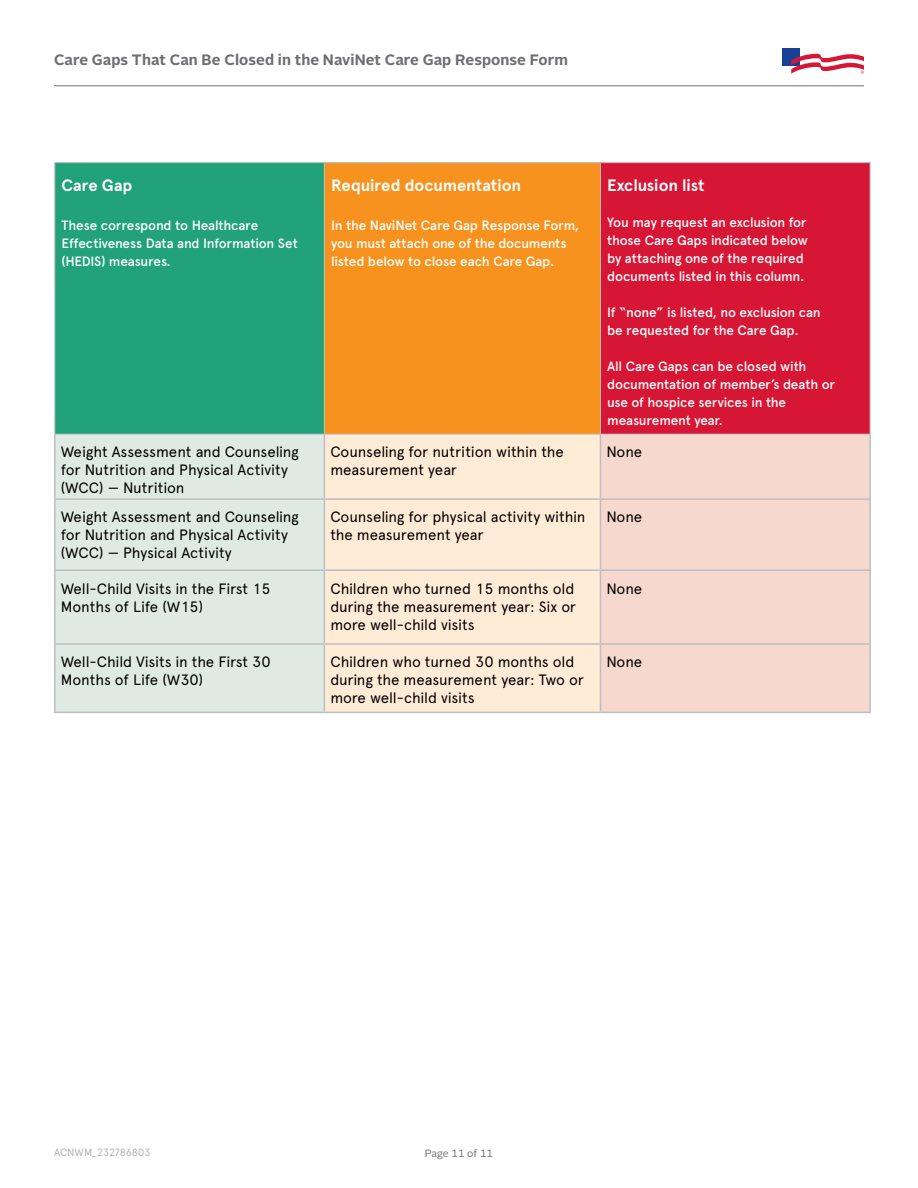
<style>
.page{position:relative;width:918px;height:1188px;background:#fff}
.page>*{position:absolute;margin:0;border:0;box-sizing:border-box;transform-origin:0 0}
.t1{font:700 16.5px "Apercu Pro";letter-spacing:-.005em;color:#fff}
.Body_Copy{font:15px/18px "Apercu Pro";letter-spacing:-.01em;color:#000}
.t2{font:700 15px "Alright Sans";letter-spacing:.005em;color:#6d6e71}
.t3{font:500 13.5px/18px "Apercu Pro";letter-spacing:-.015em;color:#fff}
.t4{font:10.5px "Apercu Pro";letter-spacing:-.01em;color:#b1b4b6}
.t5{font:10.5px "Alright Sans";color:#6d6e71}
</style>
<div class="page">
<hr style="left:54px;top:86px;width:810px;height:1px;background:#6d6e71">
<div style="left:783px;top:48px;width:17px;height:17px;background:#1a4095"></div>
<svg style="left:791px;top:54px;width:73px;height:20px"></svg>
<div style="left:55px;top:163px;width:269px;height:271px;background:#22a27a"></div>
<div style="left:324px;top:163px;width:276px;height:271px;background:#f7921e"></div>
<div style="left:600px;top:163px;width:270px;height:271px;background:#d71635"></div>
<div style="left:56px;top:435px;width:268px;height:277px;background:#deeae3"></div>
<div style="left:325px;top:435px;width:275px;height:277px;background:#ffebd6"></div>
<div style="left:601px;top:435px;width:268px;height:277px;background:#f7d8cf"></div>
<hr style="left:54px;top:435px;width:2px;height:63px;background:#bcbec0">
<hr style="left:324px;top:435px;width:1px;height:63px;background:#bcbec0">
<hr style="left:600px;top:435px;width:1px;height:63px;background:#bcbec0">
<hr style="left:869px;top:435px;width:2px;height:63px;background:#bcbec0">
<hr style="left:54px;top:498px;width:270px;height:2px;background:#bcbec0">
<hr style="left:54px;top:500px;width:2px;height:69px;background:#bcbec0">
<hr style="left:324px;top:498px;width:276px;height:2px;background:#bcbec0">
<hr style="left:324px;top:500px;width:1px;height:69px;background:#bcbec0">
<hr style="left:600px;top:498px;width:271px;height:2px;background:#bcbec0">
<hr style="left:600px;top:500px;width:1px;height:69px;background:#bcbec0">
<hr style="left:869px;top:500px;width:2px;height:69px;background:#bcbec0">
<hr style="left:54px;top:569px;width:270px;height:2px;background:#bcbec0">
<hr style="left:54px;top:571px;width:2px;height:72px;background:#bcbec0">
<hr style="left:324px;top:569px;width:276px;height:2px;background:#bcbec0">
<hr style="left:324px;top:571px;width:1px;height:72px;background:#bcbec0">
<hr style="left:600px;top:569px;width:271px;height:2px;background:#bcbec0">
<hr style="left:600px;top:571px;width:1px;height:72px;background:#bcbec0">
<hr style="left:869px;top:571px;width:2px;height:72px;background:#bcbec0">
<hr style="left:54px;top:643px;width:270px;height:2px;background:#bcbec0">
<hr style="left:54px;top:645px;width:2px;height:67px;background:#bcbec0">
<hr style="left:324px;top:643px;width:276px;height:2px;background:#bcbec0">
<hr style="left:324px;top:645px;width:1px;height:67px;background:#bcbec0">
<hr style="left:600px;top:643px;width:271px;height:2px;background:#bcbec0">
<hr style="left:600px;top:645px;width:1px;height:67px;background:#bcbec0">
<hr style="left:869px;top:645px;width:2px;height:67px;background:#bcbec0">
<hr style="left:54px;top:712px;width:270px;height:1px;background:#bcbec0">
<hr style="left:324px;top:712px;width:276px;height:1px;background:#bcbec0">
<hr style="left:600px;top:712px;width:271px;height:1px;background:#bcbec0">
<hr style="left:54px;top:162px;width:270px;height:1px;background:#bcbec0">
<hr style="left:54px;top:163px;width:1px;height:271px;background:#bcbec0">
<hr style="left:324px;top:162px;width:276px;height:1px;background:#bcbec0">
<hr style="left:600px;top:162px;width:271px;height:1px;background:#bcbec0">
<hr style="left:870px;top:163px;width:1px;height:271px;background:#bcbec0">
<hr style="left:324px;top:163px;width:1px;height:271px;background:#bcbec0">
<hr style="left:600px;top:163px;width:1px;height:271px;background:#bcbec0">
<hr style="left:54px;top:434px;width:270px;height:1px;background:#bcbec0">
<hr style="left:324px;top:434px;width:276px;height:1px;background:#bcbec0">
<hr style="left:600px;top:434px;width:271px;height:1px;background:#bcbec0">
<p class="t2" style="left:54px;top:50px;width:515px">Care Gaps That Can Be Closed in the NaviNet Care Gap Response Form</p>
<p class="t1" style="left:62px;top:173px;width:72px">Care Gap</p>
<p class="t3" style="left:62px;top:215px;width:238px">These correspond to Healthcare<br>Effectiveness Data and Information Set (HEDIS) measures.</p>
<p class="t1" style="left:331px;top:173px;width:192px">Required documentation</p>
<p class="t3" style="left:331px;top:215px;width:250px">In the NaviNet Care Gap Response Form, you must attach one of the documents listed below to close each Care Gap.</p>
<p class="t1" style="left:607px;top:173px;width:99px">Exclusion list</p>
<p class="t3" style="left:607px;top:212px;width:201px">You may request an exclusion for</p>
<p class="t3" style="left:607px;top:230px;width:202px">those Care Gaps indicated below</p>
<p class="t3" style="left:607px;top:248px;width:198px">by attaching one of the required</p>
<p class="t3" style="left:607px;top:266px;width:199px">documents listed in this column.</p>
<p class="t3" style="left:607px;top:302px;width:215px">If “none” is listed, no exclusion can</p>
<p class="t3" style="left:607px;top:320px;width:193px">be requested for the Care Gap.</p>
<p class="t3" style="left:607px;top:356px;width:229px">All Care Gaps can be closed with documentation of member’s death or use of hospice services in the measurement year.</p>
<p class="Body_Copy" style="left:61px;top:442px;width:240px">Weight Assessment and Counseling for Nutrition and Physical Activity (WCC) — Nutrition</p>
<p class="Body_Copy" style="left:330px;top:442px;width:235px">Counseling for nutrition within the measurement year</p>
<p class="Body_Copy" style="left:606px;top:442px;width:37px">None</p>
<p class="Body_Copy" style="left:61px;top:507px;width:240px">Weight Assessment and Counseling for Nutrition and Physical Activity (WCC) — Physical Activity</p>
<p class="Body_Copy" style="left:330px;top:507px;width:257px">Counseling for physical activity within the measurement year</p>
<p class="Body_Copy" style="left:606px;top:507px;width:37px">None</p>
<p class="Body_Copy" style="left:61px;top:578px;width:212px">Well-Child Visits in the First 15<br>Months of Life (W15)</p>
<p class="Body_Copy" style="left:330px;top:578px;width:247px;text-align:justify">Children who turned 15 months old during the measurement year: Six or more well-child visits</p>
<p class="Body_Copy" style="left:606px;top:578px;width:37px">None</p>
<p class="Body_Copy" style="left:61px;top:652px;width:212px">Well-Child Visits in the First 30<br>Months of Life (W30)</p>
<p class="Body_Copy" style="left:330px;top:652px;width:255px">Children who turned 30 months old during the measurement year: Two or more well-child visits</p>
<p class="Body_Copy" style="left:606px;top:652px;width:37px">None</p>
<p class="t4" style="left:54px;top:1145px;width:98px">ACNWM_232786803</p>
<p class="t5" style="left:425px;top:1146px;width:70px">Page 11 of 11</p>
</div>
